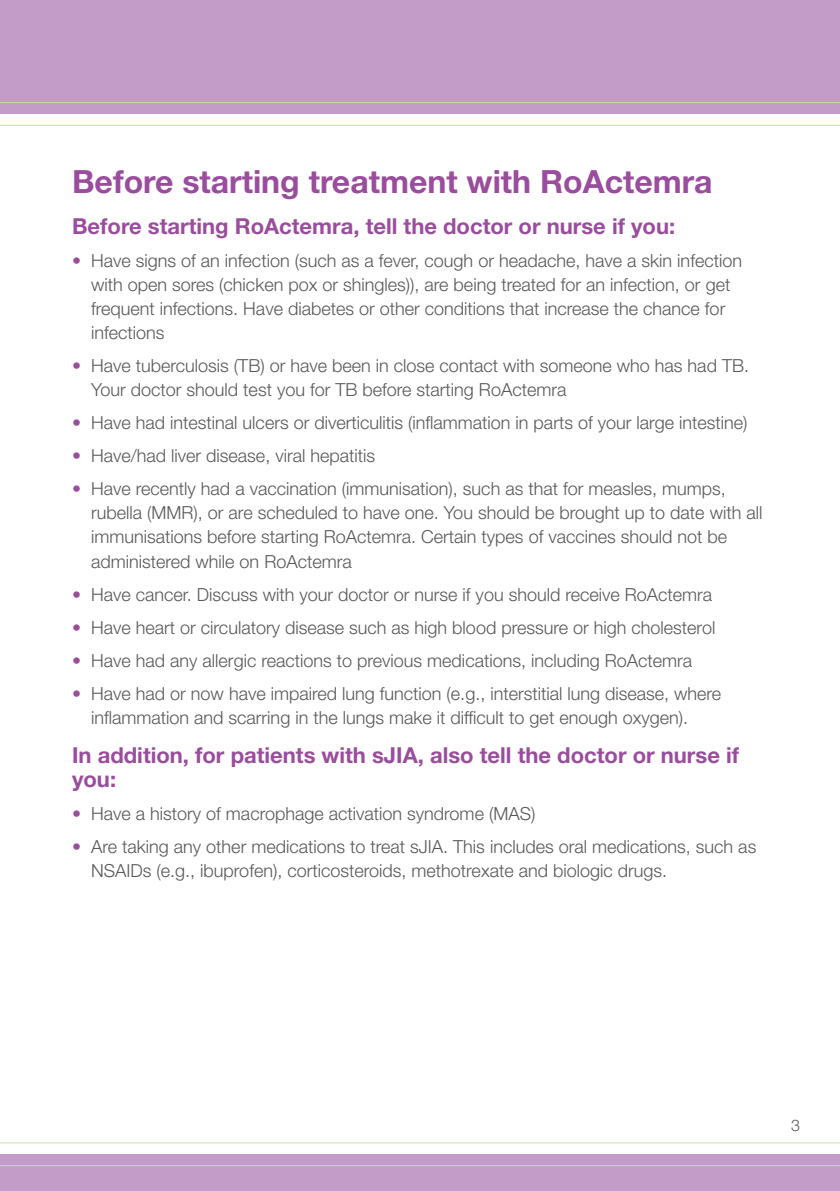
<style>
.page{position:relative;width:840px;height:1191px;background:#fff}
.page>*{position:absolute;margin:0;border:0;box-sizing:border-box;transform-origin:0 0}
.body{font:700 32px "Helvetica Neue LT Std";color:#9a4c9d}
.sub_head{font:700 22px/24px "Helvetica Neue LT Std";color:#9a4c9d}
.body-2{font:300 18px/24px "Helvetica Neue LT Std";color:#57585a}
.t1{font:300 16px "Helvetica Neue LT Std";color:#57585a}
.s1{color:#9a4c9d}
</style>
<div class="page">
<div style="left:0;top:0;width:839px;height:113px;background:#c39cc8"></div>
<hr style="left:0;top:102px;width:839px;height:1px;background:#c4df9b">
<hr style="left:0;top:125px;width:839px;height:1px;background:#c4df9b">
<div style="left:0;top:1154px;width:839px;height:37px;background:#c39cc8"></div>
<hr style="left:0;top:1165px;width:839px;height:1px;background:#c4df9b">
<hr style="left:0;top:1142px;width:839px;height:1px;background:#c4df9b">
<p class="body" style="left:72px;top:162px;width:641px">Before starting treatment with RoActemra</p>
<p class="sub_head" style="left:72px;top:214px;width:604px">Before starting RoActemra, tell the doctor or nurse if you:</p>
<p class="body-2" style="left:91px;top:248px;width:652px;text-indent:-19px"><span class="s1">•</span> Have signs of an infection (such as a fever, cough or headache, have a skin infection with open sores (chicken pox or shingles)), are being treated for an infection, or get frequent infections. Have diabetes or other conditions that increase the chance for infections</p>
<p class="body-2" style="left:91px;top:353px;width:659px;text-indent:-19px"><span class="s1">•</span> Have tuberculosis (TB) or have been in close contact with someone who has had TB.<br>Your doctor should test you for TB before starting RoActemra</p>
<p class="body-2" style="left:72px;top:410px;width:676px"><span class="s1">•</span> Have had intestinal ulcers or diverticulitis (inflammation in parts of your large intestine)</p>
<p class="body-2" style="left:72px;top:443px;width:304px"><span class="s1">•</span> Have/had liver disease, viral hepatitis</p>
<p class="body-2" style="left:91px;top:477px;width:672px;text-indent:-19px"><span class="s1">•</span> Have recently had a vaccination (immunisation), such as that for measles, mumps, rubella (MMR), or are scheduled to have one. You should be brought up to date with all immunisations before starting RoActemra. Certain types of vaccines should not be administered while on RoActemra</p>
<p class="body-2" style="left:72px;top:582px;width:641px"><span class="s1">•</span> Have cancer. Discuss with your doctor or nurse if you should receive RoActemra</p>
<p class="body-2" style="left:72px;top:615px;width:644px"><span class="s1">•</span> Have heart or circulatory disease such as high blood pressure or high cholesterol</p>
<p class="body-2" style="left:72px;top:648px;width:621px"><span class="s1">•</span> Have had any allergic reactions to previous medications, including RoActemra</p>
<p class="body-2" style="left:91px;top:681px;width:631px;text-indent:-19px"><span class="s1">•</span> Have had or now have impaired lung function (e.g., interstitial lung disease, where inflammation and scarring in the lungs make it difficult to get enough oxygen).</p>
<p class="sub_head" style="left:72px;top:742px;width:668px">In addition, for patients with sJIA, also tell the doctor or nurse if you:</p>
<p class="body-2" style="left:72px;top:801px;width:464px"><span class="s1">•</span> Have a history of macrophage activation syndrome (MAS)</p>
<p class="body-2" style="left:91px;top:834px;width:666px;text-indent:-19px"><span class="s1">•</span> Are taking any other medications to treat sJIA. This includes oral medications, such as<br>NSAIDs (e.g., ibuprofen), corticosteroids, methotrexate and biologic drugs.</p>
<p class="t1" style="left:790px;top:1115px;width:10px">3</p>
</div>
